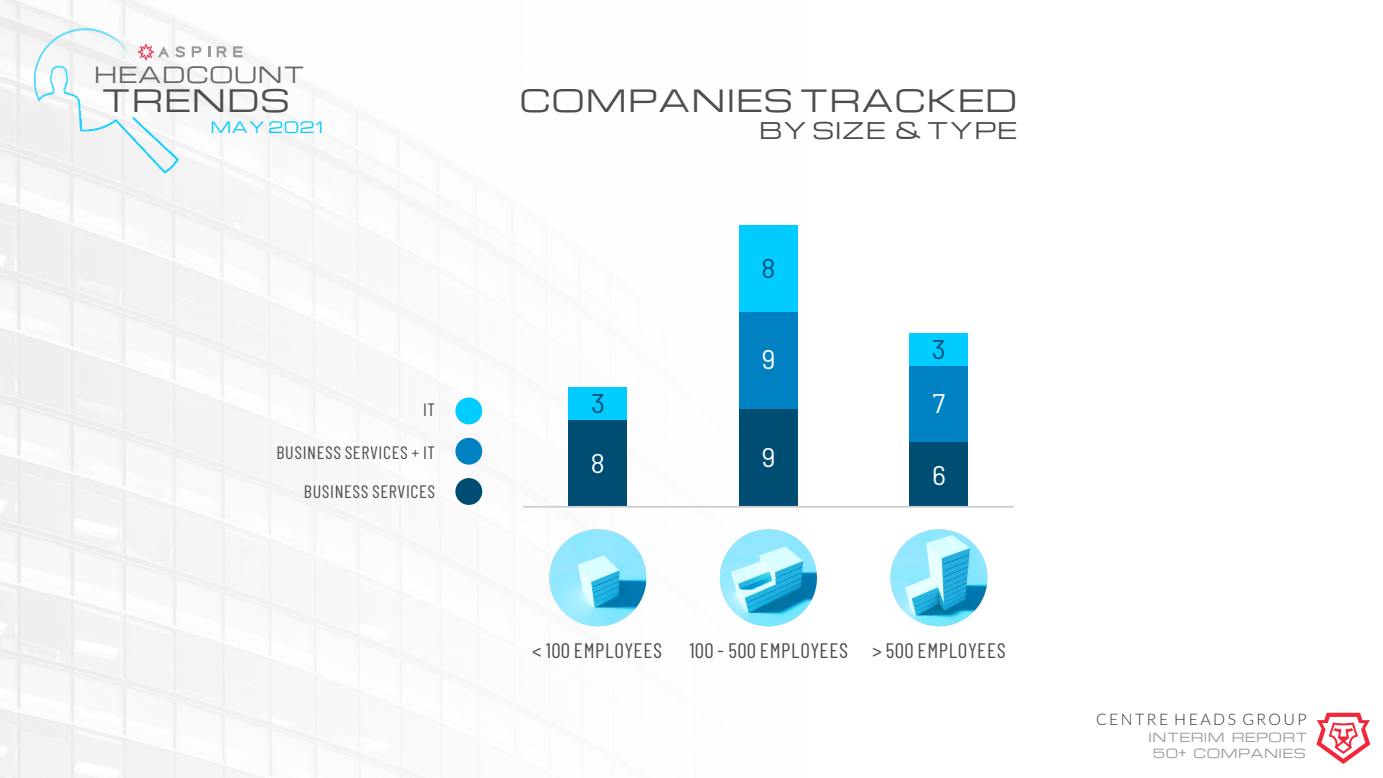
<style>
.page{position:relative;width:1383px;height:778px;background:#fff}
.page>*{position:absolute;margin:0;border:0;box-sizing:border-box;transform-origin:0 0}
.t1{font:30.3px "Michroma";letter-spacing:.04em;color:#4d4d4d}
.t2{font:30px "Michroma";letter-spacing:.04em;color:#4d4d4d}
.t3{font:27px "Barlow";color:#fff}
.t4{font:27px "Barlow";color:#004d73}
.t5{font:22.5px "Michroma";letter-spacing:.04em;color:#4d4d4d}
.t6{font:21.9px "Michroma";letter-spacing:.04em;color:#666}
.t7{font:21px "Barlow Condensed";letter-spacing:.035em;color:#4d4d4d}
.t8{font:18px/38.7px "Barlow Condensed";letter-spacing:.035em;color:#4d4d4d;text-align:right}
.t9{font:300 15.9px "Lato";letter-spacing:.155em;color:#333}
.t10{font:15.3px "Michroma";letter-spacing:.04em;color:#0cf}
.t11{font:12.3px/15.6px "Michroma";letter-spacing:.04em;color:#999;text-align:center}
</style>
<div class="page">
<svg style="left:179px;top:46px;width:6px;height:11px"></svg>
<svg style="left:192px;top:46px;width:9px;height:11px"></svg>
<svg style="left:208px;top:46px;width:2px;height:11px"></svg>
<svg style="left:217px;top:46px;width:9px;height:11px"></svg>
<svg style="left:233px;top:46px;width:9px;height:11px"></svg>
<img style="left:34px;top:28px;width:145px;height:145px">
<svg style="left:138px;top:44px;width:31px;height:16px"></svg>
<div style="left:568px;top:420px;width:59px;height:87px;background:#004d73"></div>
<div style="left:568px;top:387px;width:59px;height:33px;background:#0cf"></div>
<div style="left:909px;top:333px;width:59px;height:33px;background:#0cf"></div>
<div style="left:739px;top:409px;width:58px;height:98px;background:#004d73"></div>
<div style="left:739px;top:312px;width:58px;height:97px;background:#0081c2"></div>
<div style="left:739px;top:225px;width:58px;height:87px;background:#0cf"></div>
<div style="left:909px;top:442px;width:59px;height:65px;background:#004d73"></div>
<div style="left:909px;top:366px;width:59px;height:76px;background:#0081c2"></div>
<div style="left:455px;top:397px;width:27px;height:27px;background:#0cf;border-radius:50%"></div>
<div style="left:455px;top:438px;width:27px;height:26px;background:#0081c2;border-radius:50%"></div>
<div style="left:455px;top:478px;width:27px;height:27px;background:#004d73;border-radius:50%"></div>
<hr style="left:523px;top:506px;width:490px;height:1px;background:#ccc">
<img style="left:549px;top:529px;width:97px;height:97px;border-radius:50%">
<img style="left:890px;top:529px;width:97px;height:97px;border-radius:50%">
<img style="left:720px;top:529px;width:97px;height:97px;border-radius:50%">
<svg style="left:1316px;top:712px;width:54px;height:52px"></svg>
<p class="t6" style="left:94px;top:58px;width:212px">HEADCOUNT</p>
<p class="t10" style="left:210px;top:115px;width:114px">MAY 2021</p>
<h1 class="t1" style="left:101px;top:77px;width:190px">TRENDS</h1>
<p class="t8" style="left:423px;top:389px;width:14px">IT</p>
<p class="t8" style="left:276px;top:432px;width:160px">BUSINESS SERVICES + IT<br>BUSINESS SERVICES</p>
<h2 class="t2" style="left:520px;top:78px;width:499px">COMPANIES TRACKED</h2>
<p class="t5" style="left:759px;top:113px;width:259px">BY SIZE &amp; TYPE</p>
<p class="t4" style="left:761px;top:251px;width:16px">8</p>
<p class="t3" style="left:761px;top:342px;width:16px">9</p>
<p class="t4" style="left:932px;top:332px;width:15px">3</p>
<p class="t4" style="left:591px;top:386px;width:15px">3</p>
<p class="t3" style="left:932px;top:386px;width:14px">7</p>
<p class="t3" style="left:591px;top:446px;width:16px">8</p>
<p class="t3" style="left:761px;top:440px;width:16px">9</p>
<p class="t3" style="left:932px;top:458px;width:15px">6</p>
<p class="t7" style="left:532px;top:637px;width:131px">&lt; 100 EMPLOYEES</p>
<p class="t7" style="left:689px;top:637px;width:160px">100 - 500 EMPLOYEES</p>
<p class="t7" style="left:872px;top:637px;width:135px">&gt; 500 EMPLOYEES</p>
<p class="t9" style="left:1096px;top:712px;width:212px">CENTRE HEADS GROUP</p>
<p class="t11" style="left:1148px;top:729px;width:161px">INTERIM REPORT<br>50+ COMPANIES</p>
</div>
